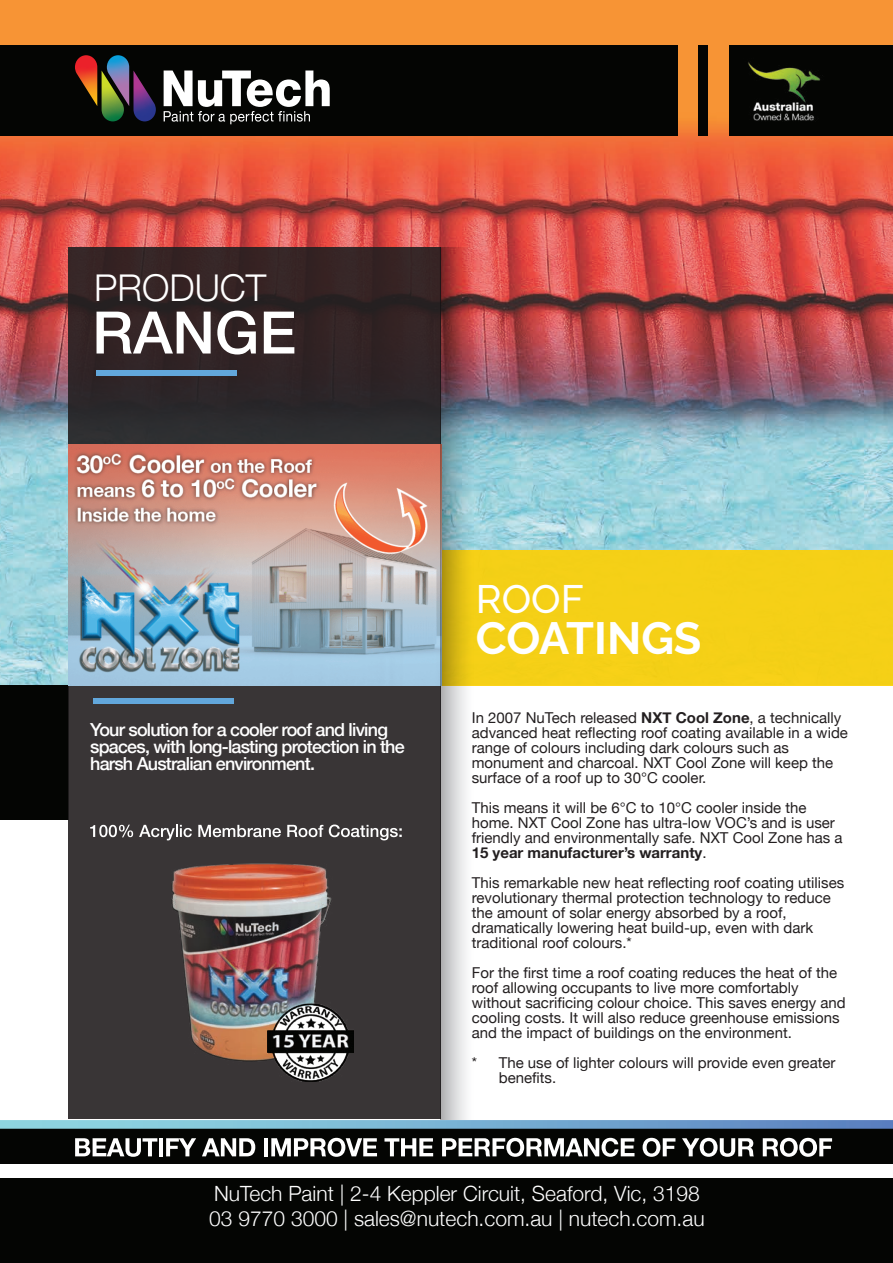
<style>
.page{position:relative;width:893px;height:1263px;background:#fff}
.page>*{position:absolute;margin:0;border:0;box-sizing:border-box;transform-origin:0 0}
.t1{font:500 58.65px "Helvetica Neue";color:#fff}
.t2{font:700 45px "Raleway";color:#fff}
.t3{font:500 39.45px "Raleway";color:#fff}
.t4{font:300 36.9px "Helvetica Neue";color:#fff}
.t5{font:300 21px/25.2px "Helvetica Neue";color:#fff;text-align:center}
.t6{font:500 18px/16.8px "Helvetica Neue";letter-spacing:-.045em;color:#fff}
.t7{font:15px/15px "Helvetica Neue";color:#231f20}
.s1{font-weight:700}
</style>
<div class="page">
<div style="left:0;top:0;width:893px;height:68px;background:#f79435"></div>
<img style="left:0;top:68px;width:893px;height:617px">
<div style="left:0;top:1129px;width:893px;height:134px;background:#040503"></div>
<svg style="left:0;top:1120px;width:893px;height:9px;background:#75abcc"></svg>
<div style="left:0;top:1164px;width:893px;height:13px;background:#fff"></div>
<svg style="left:75px;top:1138px;width:82px;height:19px"></svg>
<hr style="left:159px;top:1138px;width:4px;height:18px;background:#fff">
<svg style="left:166px;top:1138px;width:30px;height:18px"></svg>
<svg style="left:202px;top:1138px;width:53px;height:18px"></svg>
<hr style="left:264px;top:1138px;width:4px;height:18px;background:#fff">
<svg style="left:271px;top:1138px;width:106px;height:19px"></svg>
<svg style="left:384px;top:1138px;width:49px;height:18px"></svg>
<svg style="left:442px;top:1138px;width:192px;height:19px"></svg>
<svg style="left:643px;top:1138px;width:32px;height:19px"></svg>
<svg style="left:682px;top:1138px;width:72px;height:19px"></svg>
<svg style="left:763px;top:1138px;width:69px;height:19px"></svg>
<div style="left:440px;top:550px;width:453px;height:135px;background:#f5d017"></div>
<div style="left:0;top:685px;width:69px;height:134px;background:#040503"></div>
<svg style="left:69px;top:247px;width:372px;height:872px;background:#352e30"></svg>
<div style="left:96px;top:371px;width:141px;height:5px;background:#62a7db"></div>
<div style="left:93px;top:698px;width:141px;height:5px;background:#62a7db"></div>
<img style="left:143px;top:811px;width:216px;height:303px">
<img style="left:267px;top:996px;width:87px;height:86px">
<img style="left:68px;top:444px;width:372px;height:241px">
<div style="left:0;top:45px;width:678px;height:90px;background:#040503"></div>
<div style="left:698px;top:45px;width:10px;height:91px;background:#040503"></div>
<svg style="left:164px;top:71px;width:166px;height:53px"></svg>
<svg style="left:75px;top:55px;width:81px;height:66px"></svg>
<div style="left:729px;top:45px;width:164px;height:91px;background:#040503"></div>
<img style="left:748px;top:62px;width:72px;height:59px">
<svg style="left:440px;top:248px;width:34px;height:871px"></svg>
<svg style="left:90px;top:825px;width:43px;height:12px"></svg>
<svg style="left:139px;top:825px;width:53px;height:15px"></svg>
<svg style="left:198px;top:825px;width:83px;height:12px"></svg>
<svg style="left:287px;top:825px;width:36px;height:12px"></svg>
<svg style="left:329px;top:824px;width:73px;height:16px"></svg>
<h3 class="t4" style="left:94px;top:258px;width:174px">PRODUCT</h3>
<h1 class="t1" style="left:92px;top:285px;width:206px">RANGE</h1>
<p class="t6" style="left:90px;top:720px;width:316px">Your solution for a cooler roof and living spaces, with long-lasting protection in the harsh Australian environment.</p>
<h3 class="t3" style="left:476px;top:576px;width:110px">ROOF</h3>
<h2 class="t2" style="left:476px;top:613px;width:227px">COATINGS</h2>
<p class="t7" style="left:472px;top:711px;width:378px">In 2007 NuTech released <span class="s1">NXT Cool Zone</span>, a technically advanced heat reflecting roof coating available in a wide range of colours including dark colours such as monument and charcoal. NXT Cool Zone will keep the surface of a roof up to 30°C cooler.</p>
<p class="t7" style="left:472px;top:801px;width:372px">This means it will be 6°C to 10°C cooler inside the home. NXT Cool Zone has ultra-low VOC’s and is user friendly and environmentally safe. NXT Cool Zone has a <span class="s1">15 year manufacturer’s warranty</span>.</p>
<p class="t7" style="left:472px;top:876px;width:374px">This remarkable new heat reflecting roof coating utilises revolutionary thermal protection technology to reduce the amount of solar energy absorbed by a roof, dramatically lowering heat build-up, even with dark traditional roof colours.*</p>
<p class="t7" style="left:472px;top:966px;width:376px">For the first time a roof coating reduces the heat of the roof allowing occupants to live more comfortably without sacrificing colour choice. This saves energy and cooling costs. It will also reduce greenhouse emissions and the impact of buildings on the environment.</p>
<p class="t7" style="left:499px;top:1056px;width:338px;text-indent:-27px">* The use of lighter colours will provide even greater benefits.</p>
<h3 class="t5" style="left:209px;top:1179px;width:497px;text-align:left">NuTech Paint | 2-4 Keppler Circuit, Seaford, Vic, 3198<br>03 9770 3000 | sales@nutech.com.au | nutech.com.au</h3>
<h3 class="t5" style="left:188px;top:1179px;width:548px">NuTech Paint | 2-4 Keppler Circuit, Seaford, Vic, 3198<br>03 9770 300 | sales@nutech.com.au | www.nute h.com.au</h3>
</div>
